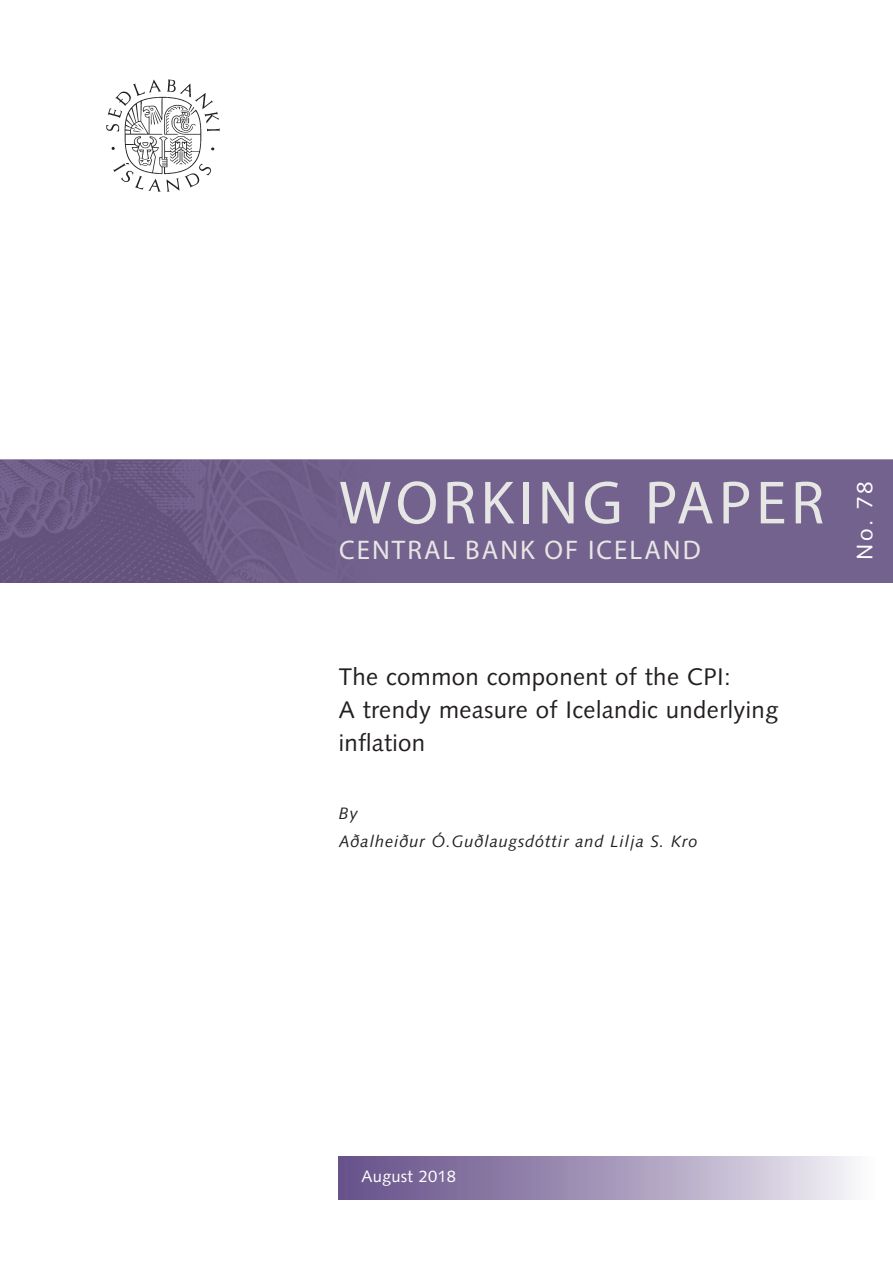
<style>
.page{position:relative;width:893px;height:1263px;background:#fff}
.page>*{position:absolute;margin:0;border:0;box-sizing:border-box;transform-origin:0 0}
.t1{font:61.5px "Myriad";letter-spacing:.075em;color:#e6e7e5}
.t2{font:27px "Myriad";letter-spacing:.075em;color:#e6e7e5}
.Millifyrirsögn_blá{font:24px/33px "Syntax LT Std";letter-spacing:.015em;color:#231f20}
.t3{font:22.5px "Syntax LT Std";color:#fff}
.t4{font:italic 16.5px "Syntax LT Std";letter-spacing:.05em;color:#231f20}
.Millifyrirsögn_blá-2{font:16.5px "Syntax LT Std";letter-spacing:.015em;color:#fff}
</style>
<div class="page">
<div style="left:339px;top:1157px;width:554px;height:42px;background:linear-gradient(to right,#5f4884,#f9f8fb)"></div>
<img style="left:106px;top:79px;width:114px;height:113px">
<img style="left:0;top:459px;width:893px;height:123px">
<p class="t1" style="left:339px;top:472px;width:486px">WORKING PAPER</p>
<p class="t2" style="left:339px;top:537px;width:363px">CENTRAL BANK OF ICELAND</p>
<p class="t3" style="left:851px;top:560px;width:80px;rotate:-90deg">No. 78</p>
<p class="Millifyrirsögn_blá" style="left:339px;top:660px;width:394px">The common component of the CPI:</p>
<p class="Millifyrirsögn_blá" style="left:339px;top:693px;width:441px">A trendy measure of Icelandic underlying inflation</p>
<p class="t4" style="left:339px;top:804px;width:21px">By</p>
<p class="t4" style="left:339px;top:831px;width:360px">Aðalheiður Ó.Guðlaugsdóttir and Lilja S. Kro</p>
<p class="Millifyrirsögn_blá-2" style="left:361px;top:1167px;width:96px">August 2018</p>
</div>
